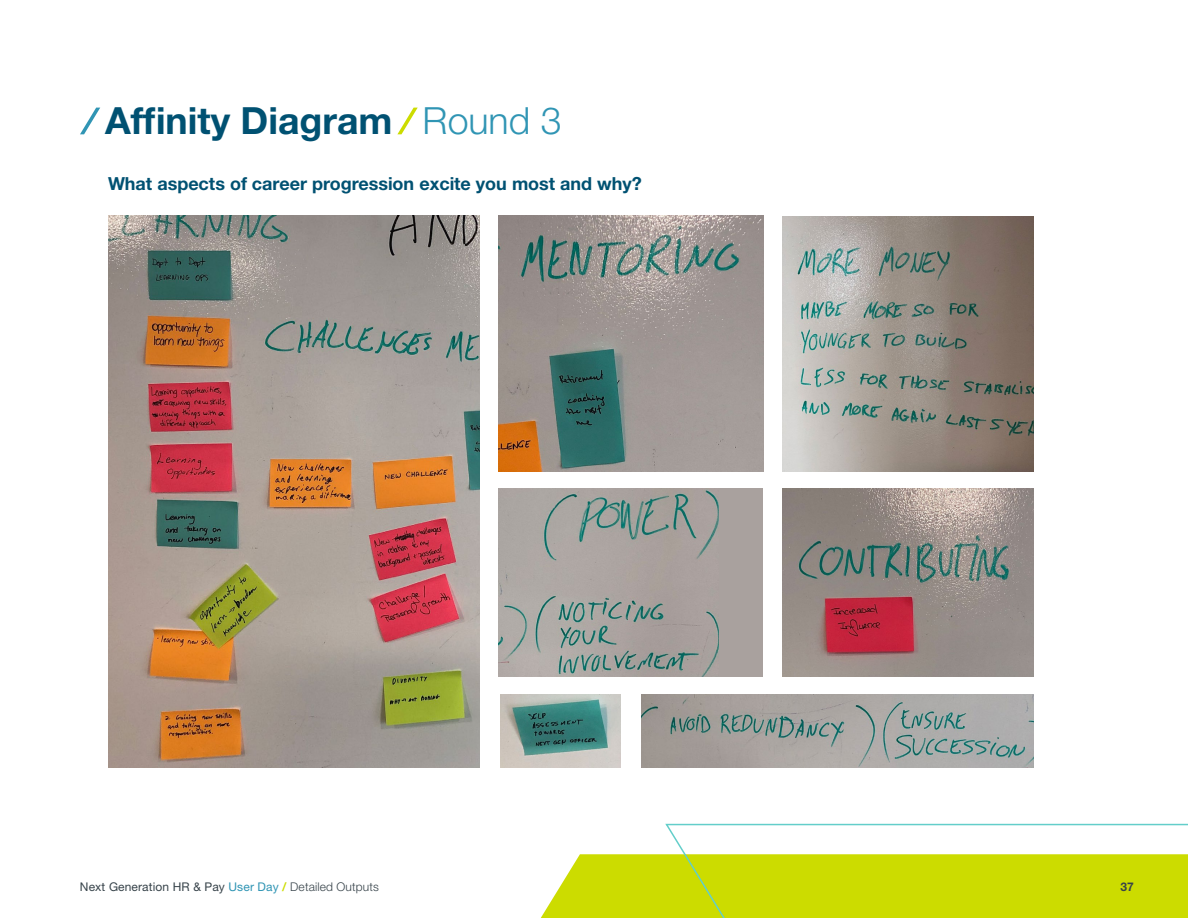
<style>
.page{position:relative;width:1188px;height:918px;background:#fff}
.page>*{position:absolute;margin:0;border:0;box-sizing:border-box;transform-origin:0 0}
.t1{font:700 37.5px "Helvetica Neue LT Std";color:#005172}
.t2{font:700 18px "Helvetica Neue LT Std";color:#005172}
.t3{font:12px "Helvetica Neue LT Std";letter-spacing:.01em;color:#37434a}
.t4{font:700 12px "Helvetica Neue LT Std";color:#37434a}
.s1{font-weight:300;color:#3095b4}
.s2{color:#3095b4}
.s3{font-weight:700;color:#ccdc00}
.s4{font-weight:300}
</style>
<div class="page">
<svg style="left:540px;top:854px;width:124px;height:64px"></svg>
<svg style="left:664px;top:823px;width:524px;height:95px"></svg>
<svg style="left:80px;top:108px;width:20px;height:26px"></svg>
<svg style="left:397px;top:108px;width:21px;height:26px"></svg>
<img style="left:783px;top:488px;width:251px;height:188px">
<img style="left:498px;top:216px;width:265px;height:256px">
<img style="left:108px;top:216px;width:372px;height:552px">
<div style="left:498px;top:488px;width:265px;height:188px;background:#a9a19e"></div>
<img style="left:498px;top:488px;width:220px;height:188px">
<img style="left:501px;top:695px;width:120px;height:73px">
<img style="left:783px;top:216px;width:251px;height:256px">
<img style="left:642px;top:695px;width:392px;height:73px">
<h1 class="t1" style="left:105px;top:98px;width:458px">Affinity Diagram <span class="s1">Round 3</span></h1>
<p class="t2" style="left:108px;top:172px;width:536px">What aspects of career progression excite you most and why?</p>
<p class="t3" style="left:80px;top:880px;width:300px">Next Generation HR &amp; Pay <span class="s2">User Day</span> <span class="s3">/</span> <span class="s4">Detailed Outputs</span></p>
<p class="t4" style="left:1121px;top:879px;width:15px">37</p>
</div>
